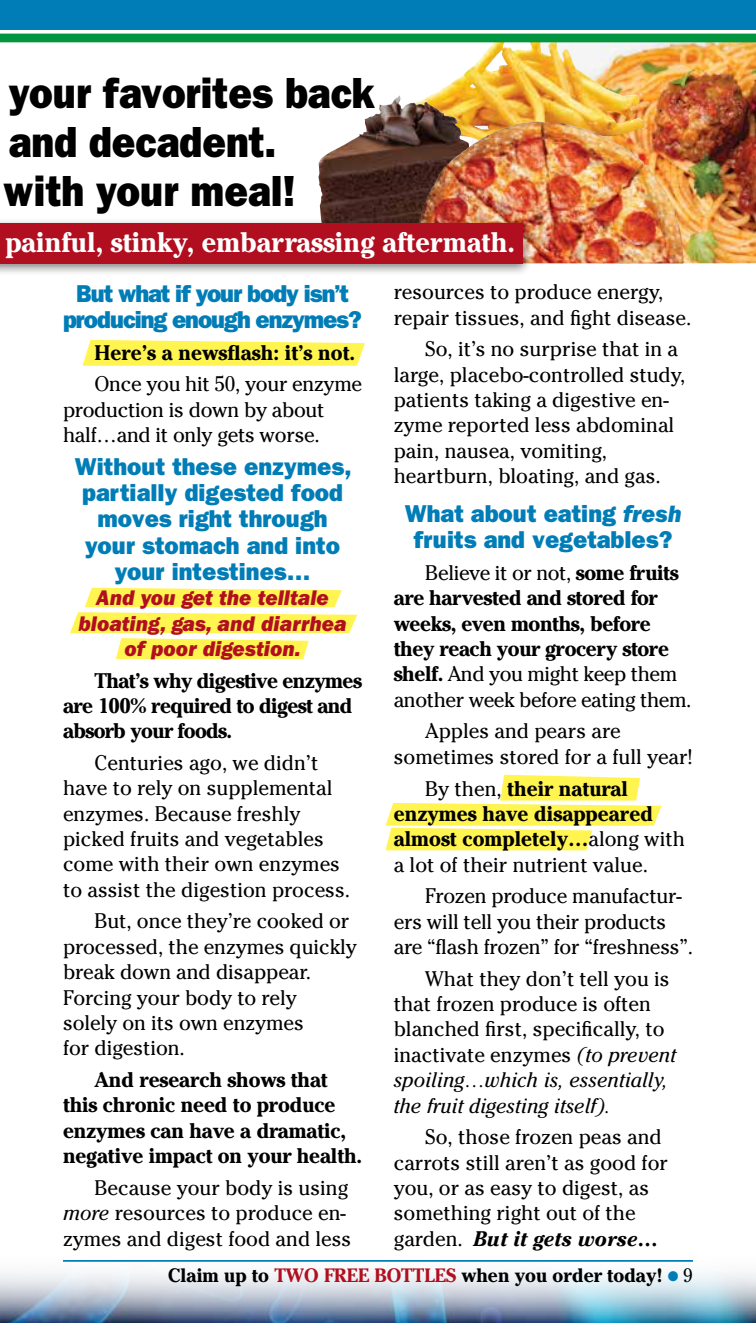
<style>
.page{position:relative;width:756px;height:1323px;background:#fff}
.page>*{position:absolute;margin:0;border:0;box-sizing:border-box;transform-origin:0 0}
.t1{font:800 43.75px/49px "Franklin Gothic";color:#000;scale:.9 1}
.t2{font:700 28px "Cheltenham";color:#fff;scale:.96 1}
.t3{font:800 24.5px/26.2px "Franklin Gothic";color:#007db7;text-align:center}
.t4{font:800 24.5px/26.2px "Franklin Gothic";letter-spacing:-.045em;color:#007db7;text-align:center}
.t5{font:italic 800 21.88px/25.4px "Franklin Gothic";color:#b10f1f;text-align:center}
.t6{font:21px/25.4px "Cheltenham";color:#000}
.t7{font:700 21px/25.4px "Cheltenham";letter-spacing:-.01em;color:#000}
.t8{font:700 21px/25.4px "Cheltenham";letter-spacing:-.03em;color:#000}
.t9{font:700 19.25px "Cheltenham";color:#000}
.s1{font-style:italic}
.s2{font-weight:400}
.s3{font-weight:700;font-style:italic}
.s4{color:#b10f1f}
.s5{color:#007db7}
</style>
<div class="page">
<img style="left:0;top:1273px;width:756px;height:50px">
<svg style="left:386px;top:775px;width:276px;height:75px"></svg>
<svg style="left:83px;top:340px;width:282px;height:26px"></svg>
<svg style="left:70px;top:588px;width:287px;height:71px"></svg>
<img style="left:645px;top:42px;width:111px;height:221px">
<img style="left:398px;top:42px;width:247px;height:81px">
<div style="left:0;top:0;width:756px;height:30px;background:#007db7"></div>
<div style="left:0;top:34px;width:756px;height:8px;background:#03953f"></div>
<hr style="left:63px;top:1260px;width:630px;height:2px;background:#007db7">
<img style="left:318px;top:97px;width:151px;height:120px">
<img style="left:411px;top:123px;width:273px;height:140px">
<div style="left:0;top:217px;width:533px;height:60px;background:#000;opacity:.5"></div>
<div style="left:0;top:223px;width:523px;height:40px;background:#b10f1f"></div>
<h1 class="t1" style="left:3px;top:69px;width:414px">your favorites back and decadent.<br>with your meal!</h1>
<h2 class="t2" style="left:5px;top:226px;width:532px">painful, stinky, embarrassing aftermath.</h2>
<p class="t6" style="left:394px;top:279px;width:299px">resources to produce energy, repair tissues, and fight disease.</p>
<p class="t6" style="left:394px;top:336px;width:293px;text-indent:31px">So, it’s no surprise that in a large, placebo-controlled study, patients taking a digestive en&shy;zyme reported less abdominal pain, nausea, vomiting, heartburn, bloating, and gas.</p>
<p class="t3" style="left:405px;top:501px;width:278px">What about eating <span class="s1">fresh </span>fruits and vegetables?</p>
<p class="t7" style="left:394px;top:560px;width:299px;text-indent:32px"><span class="s2">Believe it or not,</span> some fruits are harvested and stored for weeks, even months, before they reach your grocery store shelf. <span class="s2">And you might keep them another week before eating them.</span></p>
<p class="t6" style="left:394px;top:719px;width:300px;text-indent:31px">Apples and pears are sometimes stored for a full year!</p>
<p class="t7" style="left:394px;top:775px;width:293px;text-indent:31px"><span class="s2">By then,</span> their natural enzymes have disappeared almost completely…<span class="s2">along with a lot of their nutrient value.</span></p>
<p class="t6" style="left:394px;top:883px;width:301px;text-indent:31px">Frozen produce manufactur&shy;ers will tell you their products are “flash frozen” for “freshness”.</p>
<p class="t6" style="left:394px;top:966px;width:284px;text-indent:31px">What they don’t tell you is that frozen produce is often blanched first, specifically, to inactivate enzymes <span class="s1">(to prevent spoiling…which is, essentially, the fruit digesting itself).</span></p>
<p class="t6" style="left:394px;top:1124px;width:276px;text-indent:31px">So, those frozen peas and carrots still aren’t as good for you, or as easy to digest, as something right out of the garden. <span class="s3">But it gets worse…</span></p>
<p class="t9" style="left:168px;top:1264px;width:526px">Claim up to <span class="s4">TWO FREE BOTTLES</span> when you order today! <span class="s5">●</span> <span class="s2">9</span></p>
<p class="t4" style="left:63px;top:280px;width:301px">But what if your body isn’t producing enough enzymes?</p>
<p class="t7" style="left:94px;top:340px;width:262px">Here’s a newsflash: it’s not.</p>
<p class="t6" style="left:63px;top:372px;width:301px;text-indent:31px">Once you hit 50, your enzyme production is down by about half…and it only gets worse.</p>
<p class="t3" style="left:75px;top:453px;width:278px">Without these enzymes, partially digested food moves right through your stomach and into your intestines…</p>
<p class="t5" style="left:78px;top:585px;width:270px">And you get the telltale bloating, gas, and diarrhea of poor digestion.</p>
<p class="t8" style="left:63px;top:667px;width:300px;text-indent:31px">That’s why digestive enzymes are 100% required to digest and absorb your foods.</p>
<p class="t6" style="left:63px;top:750px;width:289px;text-indent:31px">Centuries ago, we didn’t have to rely on supplemental enzymes. Because freshly picked fruits and vegetables come with their own enzymes to assist the digestion process.</p>
<p class="t6" style="left:63px;top:909px;width:295px;text-indent:32px">But, once they’re cooked or processed, the enzymes quickly break down and disappear.<br>Forcing your body to rely<br>solely on its own enzymes<br>for digestion.</p>
<p class="t7" style="left:63px;top:1067px;width:301px;text-indent:31px">And research shows that this chronic need to produce enzymes can have a dramatic, negative impact on your health.</p>
<p class="t6" style="left:63px;top:1175px;width:290px;text-indent:32px">Because your body is using <span class="s1">more</span> resources to produce en&shy;zymes and digest food and less</p>
</div>
